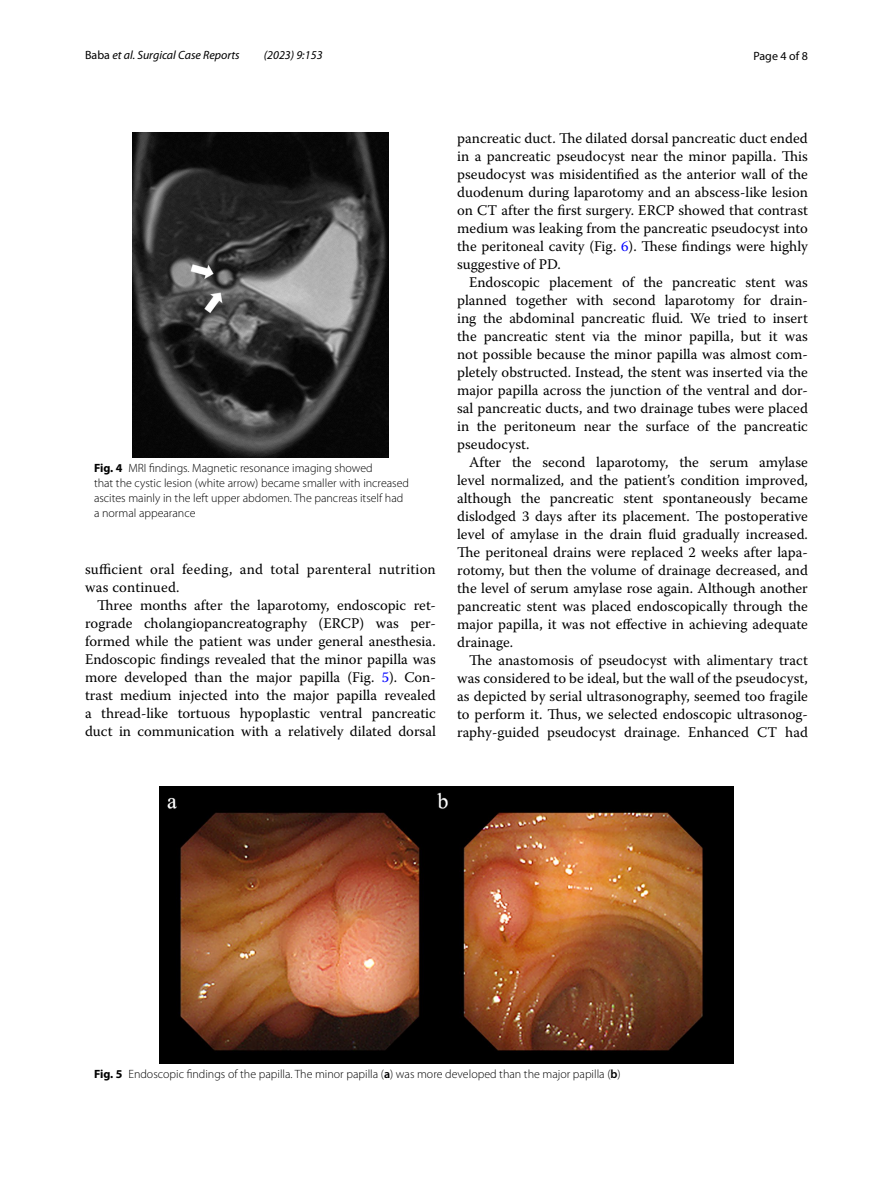
<style>
.page{position:relative;width:893px;height:1187px;background:#fff}
.page>*{position:absolute;margin:0;border:0;box-sizing:border-box;transform-origin:0 0}
.t1{font:14.7px/18px "Warnock Pro";color:#000;text-align:justify}
.t2{font:300 12px/15px "Myriad Pro";color:#000}
.t3{font:italic 12px "Myriad Pro";color:#000}
.t4{font:12px "Myriad Pro";color:#000}
.s1{font-style:normal}
.s2{font-weight:700}
.s3{color:#00f}
.s4{font-weight:600}
</style>
<div class="page">
<img style="left:133px;top:133px;width:255px;height:324px">
<img style="left:160px;top:786px;width:573px;height:277px">
<p class="t3" style="left:85px;top:48px;width:156px"><span class="s1">Baba</span> et al. Surgical Case Reports</p>
<p class="t3" style="left:264px;top:48px;width:60px">(2023) 9:153</p>
<p class="t4" style="left:753px;top:48px;width:56px">Page 4 of 8</p>
<p class="t2" style="left:94px;top:461px;width:317px"><span class="s2">Fig. 4</span> MRI findings. Magnetic resonance imaging showed<br>that the cystic lesion (white arrow) became smaller with increased ascites mainly in the left upper abdomen. The pancreas itself had a normal appearance</p>
<p class="t1" style="left:85px;top:560px;width:352px">sufficient oral feeding, and total parenteral nutrition was continued.</p>
<p class="t1" style="left:85px;top:596px;width:352px;text-indent:12px">Three months after the laparotomy, endoscopic ret&shy;rograde cholangiopancreatography (ERCP) was per&shy;formed while the patient was under general anesthesia.<br>Endoscopic findings revealed that the minor papilla was more developed than the major papilla (Fig. <span class="s3">5</span>). Con&shy;trast medium injected into the major papilla revealed a thread-like tortuous hypoplastic ventral pancreatic duct in communication with a relatively dilated dorsal</p>
<p class="t1" style="left:457px;top:128px;width:352px">pancreatic duct. The dilated dorsal pancreatic duct ended in a pancreatic pseudocyst near the minor papilla. This pseudocyst was misidentified as the anterior wall of the duodenum during laparotomy and an abscess-like lesion on CT after the first surgery. ERCP showed that contrast medium was leaking from the pancreatic pseudocyst into the peritoneal cavity (Fig. <span class="s3">6</span>). These findings were highly suggestive of PD.</p>
<p class="t1" style="left:457px;top:272px;width:352px;text-indent:12px">Endoscopic placement of the pancreatic stent was planned together with second laparotomy for drain&shy;ing the abdominal pancreatic fluid. We tried to insert the pancreatic stent via the minor papilla, but it was not possible because the minor papilla was almost com&shy;pletely obstructed. Instead, the stent was inserted via the major papilla across the junction of the ventral and dor&shy;sal pancreatic ducts, and two drainage tubes were placed in the peritoneum near the surface of the pancreatic pseudocyst.</p>
<p class="t1" style="left:457px;top:452px;width:352px;text-indent:12px">After the second laparotomy, the serum amylase level normalized, and the patient’s condition improved, although the pancreatic stent spontaneously became dislodged 3 days after its placement. The postoperative level of amylase in the drain fluid gradually increased.<br>The peritoneal drains were replaced 2 weeks after lapa&shy;rotomy, but then the volume of drainage decreased, and the level of serum amylase rose again. Although another pancreatic stent was placed endoscopically through the major papilla, it was not effective in achieving adequate drainage.</p>
<p class="t1" style="left:457px;top:650px;width:352px;text-indent:12px">The anastomosis of pseudocyst with alimentary tract was considered to be ideal, but the wall of the pseudocyst, as depicted by serial ultrasonography, seemed too fragile to perform it. Thus, we selected endoscopic ultrasonog&shy;raphy-guided pseudocyst drainage. Enhanced CT had</p>
<p class="t2" style="left:94px;top:1066px;width:528px"><span class="s2">Fig. 5</span> Endoscopic findings of the papilla. The minor papilla (<span class="s4">a</span>) was more developed than the major papilla (<span class="s4">b</span>)</p>
</div>
